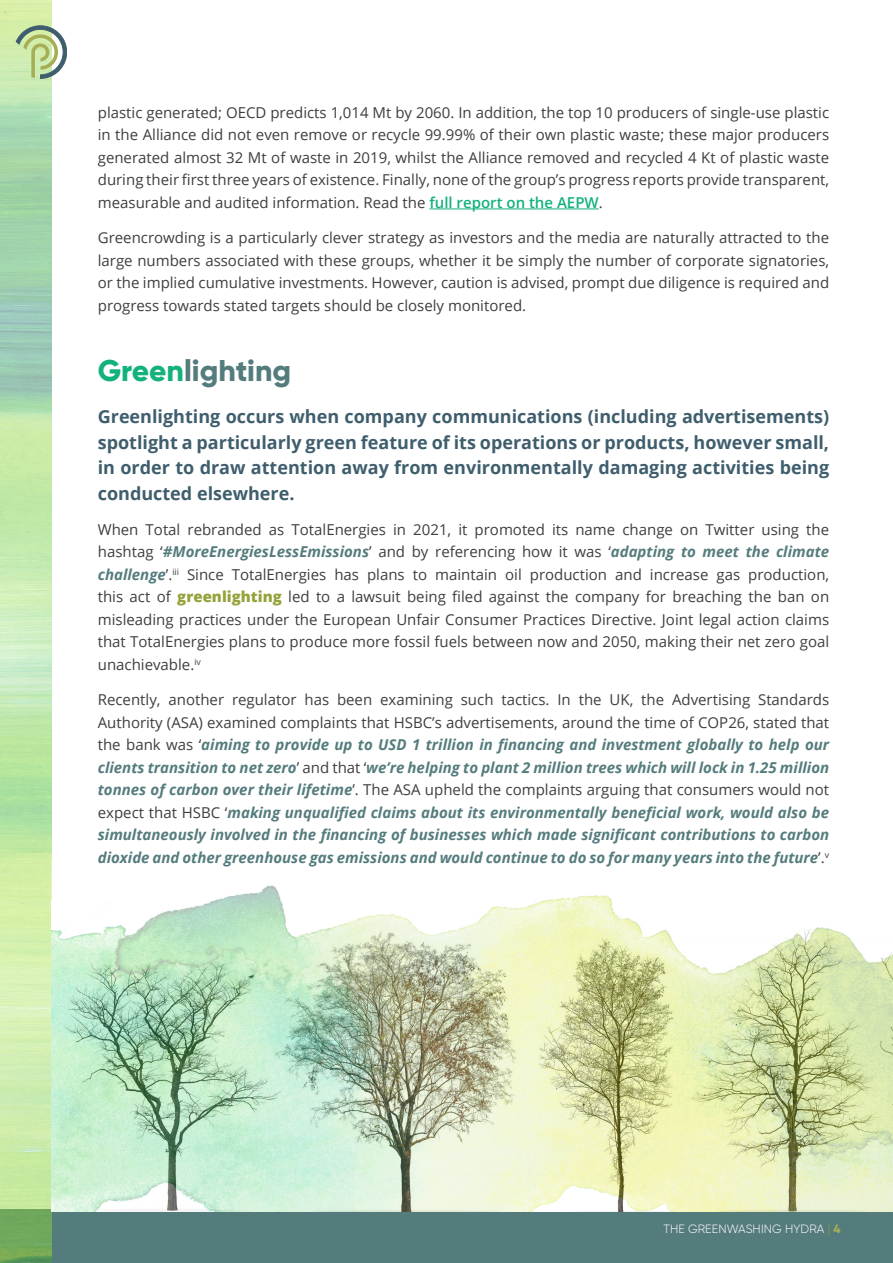
<style>
.page{position:relative;width:893px;height:1263px;background:#fff}
.page>*{position:absolute;margin:0;border:0;box-sizing:border-box;transform-origin:0 0}
.t1{font:800 30px "Gilroy";color:#557c7d}
.t2{font:700 18px/25.5px "Open Sans";color:#3f5e6d;text-align:justify}
.t3{font:15px/22.5px "Open Sans";color:#3e3e3f;text-align:justify}
.t4{font:italic 700 15px/22.5px "Open Sans";color:#557c7d;text-align:justify}
.t5{font:300 12px "Gilroy";letter-spacing:.01em;color:#fff}
.s1{font-weight:600;color:#13b27b}
.s2{color:#13b27b}
.s3{font-weight:700;font-style:italic;color:#557c7d}
.s4{font-weight:800;color:#97a23a}
.s5{font-weight:400;font-style:normal;color:#3e3e3f}
.s6{color:#97a23a}
.s7{font-weight:800;color:#a6ae55}
</style>
<div class="page">
<div style="left:0;top:1210px;width:893px;height:53px;background:#557c7d"></div>
<img style="left:0;top:0;width:51px;height:1262px">
<svg style="left:16px;top:26px;width:51px;height:53px"></svg>
<img style="left:51px;top:859px;width:842px;height:353px">
<hr style="left:429px;top:209px;width:170px;height:1px;background:#13b27b">
<p class="t3" style="left:98px;top:101px;width:733px">plastic generated; OECD predicts 1,014 Mt by 2060. In addition, the top 10 producers of single-use plastic in the Alliance did not even remove or recycle 99.99% of their own plastic waste; these major producers generated almost 32 Mt of waste in 2019, whilst the Alliance removed and recycled 4 Kt of plastic waste during their first three years of existence. Finally, none of the group’s progress reports provide transparent, measurable and audited information. Read the <span class="s1">full report on the AEPW</span>.</p>
<p class="t3" style="left:98px;top:226px;width:733px">Greencrowding is a particularly clever strategy as investors and the media are naturally attracted to the large numbers associated with these groups, whether it be simply the number of corporate signatories, or the implied cumulative investments. However, caution is advised, prompt due diligence is required and progress towards stated targets should be closely monitored.</p>
<p class="t1" style="left:98px;top:351px;width:195px"><span class="s2">Green</span>lighting</p>
<p class="t2" style="left:98px;top:403px;width:733px">Greenlighting occurs when company communications (including advertisements) spotlight a particularly green feature of its operations or products, however small, in order to draw attention away from environmentally damaging activities being conducted elsewhere.</p>
<p class="t3" style="left:98px;top:518px;width:733px">When Total rebranded as TotalEnergies in 2021, it promoted its name change on Twitter using the hashtag ‘<span class="s3">#MoreEnergiesLessEmissions</span>’ and by referencing how it was ‘<span class="s3">adapting to meet the climate challenge</span>’.<sup>iii</sup> Since TotalEnergies has plans to maintain oil production and increase gas production, this act of <span class="s4">greenlighting</span> led to a lawsuit being filed against the company for breaching the ban on misleading practices under the European Unfair Consumer Practices Directive. Joint legal action claims that TotalEnergies plans to produce more fossil fuels between now and 2050, making their net zero goal unachievable.<sup>iv</sup></p>
<p class="t4" style="left:98px;top:688px;width:733px"><span class="s5">Recently, another regulator has been examining such tactics. In the UK, the Advertising Standards Authority (ASA) examined complaints that HSBC’s advertisements, around the time of COP26, stated that the bank was ‘</span>aiming to provide up to USD 1 trillion in financing and investment globally to help our clients transition to net zero<span class="s5">’ and that ‘</span>we’re helping to plant 2 million trees which will lock in 1.25 million tonnes of carbon over their lifetime<span class="s5">’. The ASA upheld the complaints arguing that consumers would not expect that HSBC ‘</span>making unqualified claims about its environmentally beneficial work, would also be simultaneously involved in the financing of businesses which made significant contributions to carbon dioxide and other greenhouse gas emissions and would continue to do so for many years into the future<span class="s5">’.</span><sup>v</sup></p>
<p class="t5" style="left:663px;top:1222px;width:178px">THE GREENWASHING HYDRA <span class="s6">|</span> <span class="s7">4</span></p>
</div>
